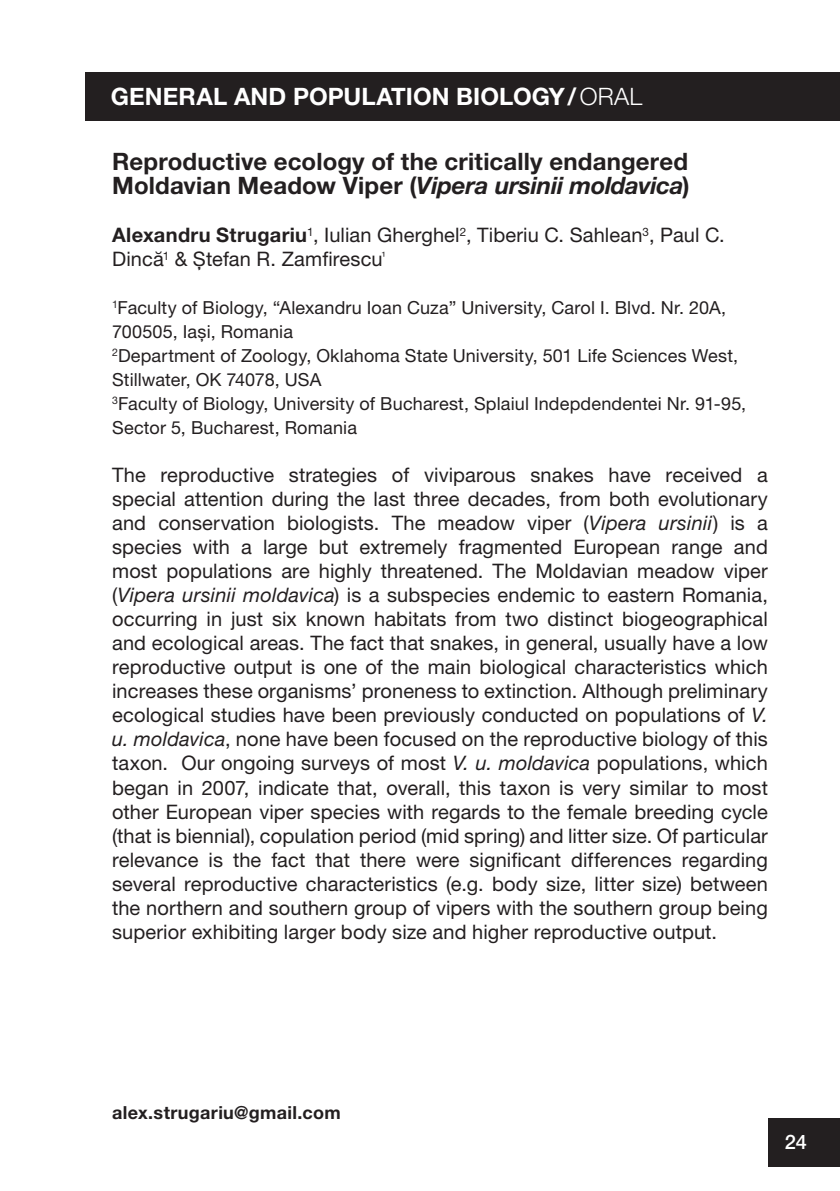
<style>
.page{position:relative;width:840px;height:1191px;background:#fff}
.page>*{position:absolute;margin:0;border:0;box-sizing:border-box;transform-origin:0 0}
.t1{font:700 24px/24px "Helvetica Neue LT Pro";letter-spacing:.005em;color:#231f20}
.t2{font:700 24px "Helvetica Neue LT Pro";letter-spacing:.005em;color:#fff}
.t3{font:20px/24px "Helvetica Neue LT Pro";letter-spacing:.005em;color:#231f20}
.t4{font:500 20px "Helvetica Neue LT Pro";color:#fff}
.t5{font:18px/24px "Helvetica Neue LT Pro";letter-spacing:.01em;color:#231f20}
.t6{font:700 18px "Helvetica Neue LT Pro";letter-spacing:.02em;color:#231f20}
.s1{font-weight:300}
.s2{font-style:italic}
.s3{font-weight:700}
</style>
<div class="page">
<div style="left:767px;top:1118px;width:72px;height:49px;background:#231f20"></div>
<div style="left:85px;top:72px;width:754px;height:48px;background:#231f20"></div>
<p class="t2" style="left:111px;top:82px;width:533px">GENERAL AND POPULATION BIOLOGY/ <span class="s1">ORAL</span></p>
<p class="t1" style="left:112px;top:149px;width:578px">Reproductive ecology of the critically endangered<br>Moldavian Meadow Viper (<span class="s2">Vipera ursinii moldavica</span>)</p>
<p class="t3" style="left:112px;top:223px;width:613px"><span class="s3">Alexandru Strugariu</span><sup>1</sup>, Iulian Gherghel<sup>2</sup>, Tiberiu C. Sahlean<sup>3</sup>, Paul C.<br>Dincă<sup>1</sup> &amp; Ştefan R. Zamfirescu<sup>¹</sup></p>
<p class="t5" style="left:112px;top:296px;width:635px"><sup>1</sup>Faculty of Biology, “Alexandru Ioan Cuza” University, Carol I. Blvd. Nr. 20A, 700505, Iași, Romania<br><sup>2</sup>Department of Zoology, Oklahoma State University, 501 Life Sciences West, Stillwater, OK 74078, USA<br><sup>3</sup>Faculty of Biology, University of Bucharest, Splaiul Indepdendentei Nr. 91-95, Sector 5, Bucharest, Romania</p>
<p class="t3" style="left:112px;top:463px;width:657px;text-align:justify">The reproductive strategies of viviparous snakes have received a special attention during the last three decades, from both evolutionary and conservation biologists. The meadow viper (<span class="s2">Vipera ursinii</span>) is a species with a large but extremely fragmented European range and most populations are highly threatened. The Moldavian meadow viper (<span class="s2">Vipera ursinii moldavica</span>) is a subspecies endemic to eastern Romania, occurring in just six known habitats from two distinct biogeographical and ecological areas. The fact that snakes, in general, usually have a low reproductive output is one of the main biological characteristics which increases these organisms’ proneness to extinction. Although preliminary ecological studies have been previously conducted on populations of <span class="s2">V. u. moldavica</span>, none have been focused on the reproductive biology of this taxon. Our ongoing surveys of most <span class="s2">V. u. moldavica</span> populations, which began in 2007, indicate that, overall, this taxon is very similar to most other European viper species with regards to the female breeding cycle (that is biennial), copulation period (mid spring) and litter size. Of particular relevance is the fact that there were significant differences regarding several reproductive characteristics (e.g. body size, litter size) between the northern and southern group of vipers with the southern group being superior exhibiting larger body size and higher reproductive output.</p>
<p class="t6" style="left:112px;top:1101px;width:230px">alex.strugariu@gmail.com</p>
<p class="t4" style="left:784px;top:1130px;width:24px">24</p>
</div>
